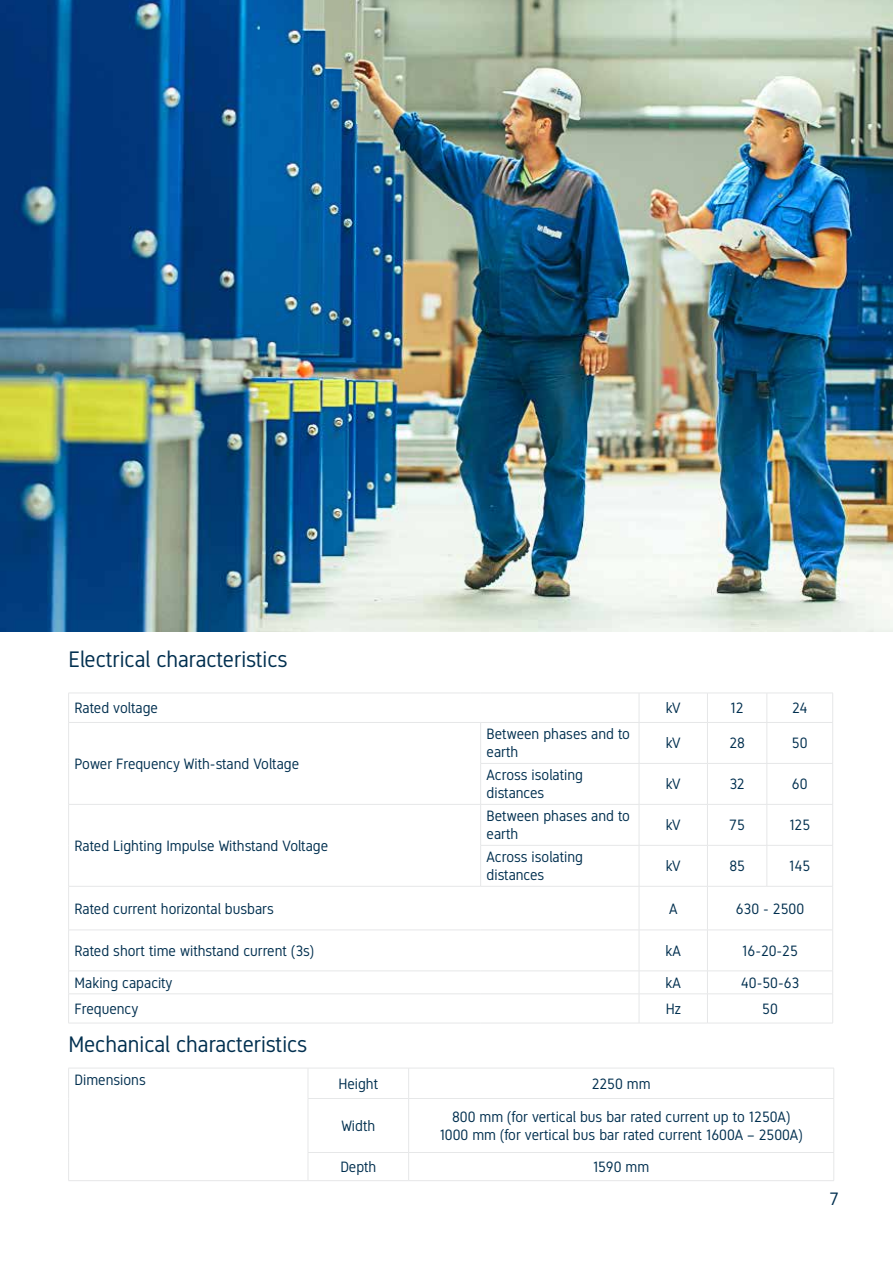
<style>
.page{position:relative;width:893px;height:1263px;background:#fff}
.page>*{position:absolute;margin:0;border:0;box-sizing:border-box;transform-origin:0 0}
.t1{font:22.5px "Gidole";color:#002f4f}
.t2{font:18px "Gidole";color:#002f4f}
.t3{font:15px/18px "Gidole";color:#002f4f}
</style>
<div class="page">
<img style="left:0;top:0;width:893px;height:631px">
<hr style="left:68px;top:693px;width:413px;height:1px;background:#e6e7e8">
<svg style="left:68px;top:694px;width:1px;height:28px"></svg>
<hr style="left:481px;top:693px;width:158px;height:1px;background:#e6e7e8">
<hr style="left:639px;top:693px;width:68px;height:1px;background:#e6e7e8">
<svg style="left:639px;top:694px;width:1px;height:28px"></svg>
<hr style="left:707px;top:693px;width:60px;height:1px;background:#e6e7e8">
<svg style="left:707px;top:694px;width:1px;height:28px"></svg>
<hr style="left:767px;top:693px;width:66px;height:1px;background:#e6e7e8">
<svg style="left:832px;top:694px;width:1px;height:28px"></svg>
<hr style="left:68px;top:722px;width:413px;height:1px;background:#e6e7e8">
<hr style="left:68px;top:723px;width:1px;height:40px;background:#e6e7e8">
<hr style="left:68px;top:763px;width:1px;height:41px;background:#e6e7e8">
<hr style="left:481px;top:722px;width:158px;height:1px;background:#e6e7e8">
<hr style="left:480px;top:723px;width:1px;height:40px;background:#e6e7e8">
<hr style="left:639px;top:722px;width:68px;height:1px;background:#e6e7e8">
<hr style="left:639px;top:723px;width:1px;height:40px;background:#e6e7e8">
<hr style="left:707px;top:722px;width:60px;height:1px;background:#e6e7e8">
<hr style="left:707px;top:723px;width:1px;height:40px;background:#e6e7e8">
<hr style="left:767px;top:722px;width:66px;height:1px;background:#e6e7e8">
<hr style="left:767px;top:723px;width:1px;height:40px;background:#e6e7e8">
<hr style="left:832px;top:723px;width:1px;height:40px;background:#e6e7e8">
<hr style="left:480px;top:763px;width:159px;height:1px;background:#e6e7e8">
<hr style="left:480px;top:764px;width:1px;height:40px;background:#e6e7e8">
<hr style="left:639px;top:763px;width:68px;height:1px;background:#e6e7e8">
<hr style="left:639px;top:764px;width:1px;height:40px;background:#e6e7e8">
<hr style="left:707px;top:763px;width:60px;height:1px;background:#e6e7e8">
<hr style="left:707px;top:764px;width:1px;height:40px;background:#e6e7e8">
<hr style="left:767px;top:763px;width:66px;height:1px;background:#e6e7e8">
<hr style="left:767px;top:764px;width:1px;height:40px;background:#e6e7e8">
<hr style="left:832px;top:764px;width:1px;height:40px;background:#e6e7e8">
<hr style="left:68px;top:804px;width:413px;height:1px;background:#e6e7e8">
<hr style="left:68px;top:804px;width:1px;height:41px;background:#e6e7e8">
<hr style="left:68px;top:845px;width:1px;height:41px;background:#e6e7e8">
<hr style="left:481px;top:804px;width:158px;height:1px;background:#e6e7e8">
<hr style="left:480px;top:804px;width:1px;height:41px;background:#e6e7e8">
<hr style="left:639px;top:804px;width:68px;height:1px;background:#e6e7e8">
<hr style="left:639px;top:804px;width:1px;height:41px;background:#e6e7e8">
<hr style="left:707px;top:804px;width:60px;height:1px;background:#e6e7e8">
<hr style="left:707px;top:804px;width:1px;height:41px;background:#e6e7e8">
<hr style="left:767px;top:804px;width:66px;height:1px;background:#e6e7e8">
<hr style="left:767px;top:804px;width:1px;height:41px;background:#e6e7e8">
<hr style="left:832px;top:804px;width:1px;height:41px;background:#e6e7e8">
<hr style="left:480px;top:845px;width:159px;height:1px;background:#e6e7e8">
<hr style="left:480px;top:845px;width:1px;height:41px;background:#e6e7e8">
<hr style="left:639px;top:845px;width:68px;height:1px;background:#e6e7e8">
<hr style="left:639px;top:845px;width:1px;height:41px;background:#e6e7e8">
<hr style="left:707px;top:845px;width:60px;height:1px;background:#e6e7e8">
<hr style="left:707px;top:845px;width:1px;height:41px;background:#e6e7e8">
<hr style="left:767px;top:845px;width:66px;height:1px;background:#e6e7e8">
<hr style="left:767px;top:845px;width:1px;height:41px;background:#e6e7e8">
<hr style="left:832px;top:845px;width:1px;height:41px;background:#e6e7e8">
<hr style="left:68px;top:886px;width:413px;height:1px;background:#e6e7e8">
<hr style="left:68px;top:886px;width:1px;height:44px;background:#e6e7e8">
<hr style="left:481px;top:886px;width:158px;height:1px;background:#e6e7e8">
<hr style="left:639px;top:886px;width:68px;height:1px;background:#e6e7e8">
<hr style="left:639px;top:886px;width:1px;height:44px;background:#e6e7e8">
<hr style="left:707px;top:886px;width:60px;height:1px;background:#e6e7e8">
<hr style="left:707px;top:886px;width:1px;height:44px;background:#e6e7e8">
<hr style="left:767px;top:886px;width:66px;height:1px;background:#e6e7e8">
<hr style="left:832px;top:886px;width:1px;height:44px;background:#e6e7e8">
<hr style="left:68px;top:930px;width:413px;height:1px;background:#e6e7e8">
<hr style="left:68px;top:930px;width:1px;height:41px;background:#e6e7e8">
<hr style="left:481px;top:930px;width:158px;height:1px;background:#e6e7e8">
<hr style="left:639px;top:930px;width:68px;height:1px;background:#e6e7e8">
<hr style="left:639px;top:930px;width:1px;height:41px;background:#e6e7e8">
<hr style="left:707px;top:930px;width:60px;height:1px;background:#e6e7e8">
<hr style="left:707px;top:930px;width:1px;height:41px;background:#e6e7e8">
<hr style="left:767px;top:930px;width:66px;height:1px;background:#e6e7e8">
<hr style="left:832px;top:930px;width:1px;height:41px;background:#e6e7e8">
<hr style="left:68px;top:971px;width:413px;height:1px;background:#e6e7e8">
<hr style="left:481px;top:971px;width:158px;height:1px;background:#e6e7e8">
<hr style="left:639px;top:971px;width:68px;height:1px;background:#e6e7e8">
<hr style="left:707px;top:971px;width:60px;height:1px;background:#e6e7e8">
<hr style="left:767px;top:971px;width:66px;height:1px;background:#e6e7e8">
<hr style="left:68px;top:993px;width:413px;height:1px;background:#e6e7e8">
<svg style="left:68px;top:972px;width:1px;height:51px"></svg>
<hr style="left:481px;top:993px;width:158px;height:1px;background:#e6e7e8">
<hr style="left:639px;top:993px;width:68px;height:1px;background:#e6e7e8">
<svg style="left:639px;top:972px;width:1px;height:51px"></svg>
<hr style="left:707px;top:993px;width:60px;height:1px;background:#e6e7e8">
<svg style="left:707px;top:972px;width:1px;height:51px"></svg>
<hr style="left:767px;top:993px;width:66px;height:1px;background:#e6e7e8">
<svg style="left:832px;top:972px;width:1px;height:51px"></svg>
<hr style="left:68px;top:1023px;width:413px;height:1px;background:#e6e7e8">
<hr style="left:481px;top:1023px;width:158px;height:1px;background:#e6e7e8">
<hr style="left:639px;top:1023px;width:68px;height:1px;background:#e6e7e8">
<hr style="left:707px;top:1023px;width:60px;height:1px;background:#e6e7e8">
<hr style="left:767px;top:1023px;width:66px;height:1px;background:#e6e7e8">
<hr style="left:68px;top:1068px;width:1px;height:30px;background:#e6e7e8">
<hr style="left:68px;top:1098px;width:1px;height:54px;background:#e6e7e8">
<svg style="left:68px;top:1152px;width:1px;height:28px"></svg>
<hr style="left:68px;top:1180px;width:240px;height:1px;background:#e6e7e8">
<hr style="left:308px;top:1068px;width:1px;height:30px;background:#e6e7e8">
<hr style="left:408px;top:1068px;width:1px;height:30px;background:#e6e7e8">
<hr style="left:833px;top:1068px;width:1px;height:30px;background:#e6e7e8">
<hr style="left:308px;top:1098px;width:101px;height:1px;background:#e6e7e8">
<hr style="left:308px;top:1099px;width:1px;height:53px;background:#e6e7e8">
<hr style="left:409px;top:1098px;width:425px;height:1px;background:#e6e7e8">
<hr style="left:408px;top:1099px;width:1px;height:53px;background:#e6e7e8">
<hr style="left:833px;top:1099px;width:1px;height:53px;background:#e6e7e8">
<hr style="left:308px;top:1152px;width:101px;height:1px;background:#e6e7e8">
<svg style="left:308px;top:1153px;width:1px;height:27px"></svg>
<hr style="left:409px;top:1152px;width:425px;height:1px;background:#e6e7e8">
<svg style="left:408px;top:1153px;width:1px;height:27px"></svg>
<svg style="left:833px;top:1153px;width:1px;height:27px"></svg>
<hr style="left:308px;top:1180px;width:101px;height:1px;background:#e6e7e8">
<hr style="left:409px;top:1180px;width:425px;height:1px;background:#e6e7e8">
<hr style="left:68px;top:1068px;width:240px;height:1px;background:#e6e7e8">
<hr style="left:308px;top:1068px;width:101px;height:1px;background:#e6e7e8">
<hr style="left:409px;top:1068px;width:425px;height:1px;background:#e6e7e8">
<h1 class="t1" style="left:68px;top:646px;width:221px">Electrical characteristics</h1>
<p class="t3" style="left:75px;top:699px;width:85px">Rated voltage</p>
<p class="t3" style="left:666px;top:699px;width:16px">kV</p>
<p class="t3" style="left:731px;top:699px;width:15px">12</p>
<p class="t3" style="left:792px;top:699px;width:17px">24</p>
<p class="t3" style="left:75px;top:754px;width:226px">Power Frequency With-stand Voltage</p>
<p class="t3" style="left:75px;top:836px;width:255px">Rated Lighting Impulse Withstand Voltage</p>
<p class="t3" style="left:487px;top:725px;width:145px">Between phases and to earth</p>
<p class="t3" style="left:666px;top:734px;width:16px">kV</p>
<p class="t3" style="left:729px;top:734px;width:17px">28</p>
<p class="t3" style="left:792px;top:734px;width:17px">50</p>
<p class="t3" style="left:487px;top:766px;width:98px">Across isolating distances</p>
<p class="t3" style="left:666px;top:775px;width:16px">kV</p>
<p class="t3" style="left:729px;top:775px;width:17px">32</p>
<p class="t3" style="left:792px;top:775px;width:17px">60</p>
<p class="t3" style="left:487px;top:807px;width:145px">Between phases and to earth</p>
<p class="t3" style="left:666px;top:816px;width:16px">kV</p>
<p class="t3" style="left:729px;top:816px;width:17px">75</p>
<p class="t3" style="left:789px;top:816px;width:22px">125</p>
<p class="t3" style="left:487px;top:848px;width:98px">Across isolating distances</p>
<p class="t3" style="left:666px;top:857px;width:16px">kV</p>
<p class="t3" style="left:729px;top:857px;width:17px">85</p>
<p class="t3" style="left:789px;top:857px;width:22px">145</p>
<p class="t3" style="left:75px;top:899px;width:201px">Rated current horizontal busbars</p>
<p class="t3" style="left:669px;top:899px;width:10px">A</p>
<p class="t3" style="left:736px;top:899px;width:70px">630 - 2500</p>
<p class="t3" style="left:75px;top:941px;width:241px">Rated short time withstand current (3s)</p>
<p class="t3" style="left:665px;top:941px;width:17px">kA</p>
<p class="t3" style="left:742px;top:941px;width:57px">16-20-25</p>
<p class="t3" style="left:75px;top:973px;width:99px">Making capacity</p>
<p class="t3" style="left:665px;top:973px;width:17px">kA</p>
<p class="t3" style="left:741px;top:973px;width:60px">40-50-63</p>
<p class="t3" style="left:75px;top:999px;width:65px">Frequency</p>
<p class="t3" style="left:666px;top:999px;width:17px">Hz</p>
<p class="t3" style="left:762px;top:999px;width:17px">50</p>
<h1 class="t1" style="left:68px;top:1030px;width:241px">Mechanical characteristics</h1>
<p class="t3" style="left:75px;top:1071px;width:73px">Dimensions</p>
<p class="t3" style="left:338px;top:1074px;width:41px">Height</p>
<p class="t3" style="left:592px;top:1074px;width:61px">2250 mm</p>
<p class="t3" style="left:341px;top:1117px;width:35px">Width</p>
<p class="t3" style="left:440px;top:1108px;width:365px;text-align:center">800 mm (for vertical bus bar rated current up to 1250A)<br>1000 mm (for vertical bus bar rated current 1600A – 2500A)</p>
<p class="t3" style="left:340px;top:1158px;width:37px">Depth</p>
<p class="t3" style="left:593px;top:1158px;width:58px">1590 mm</p>
<p class="t2" style="left:829px;top:1188px;width:11px">7</p>
</div>
